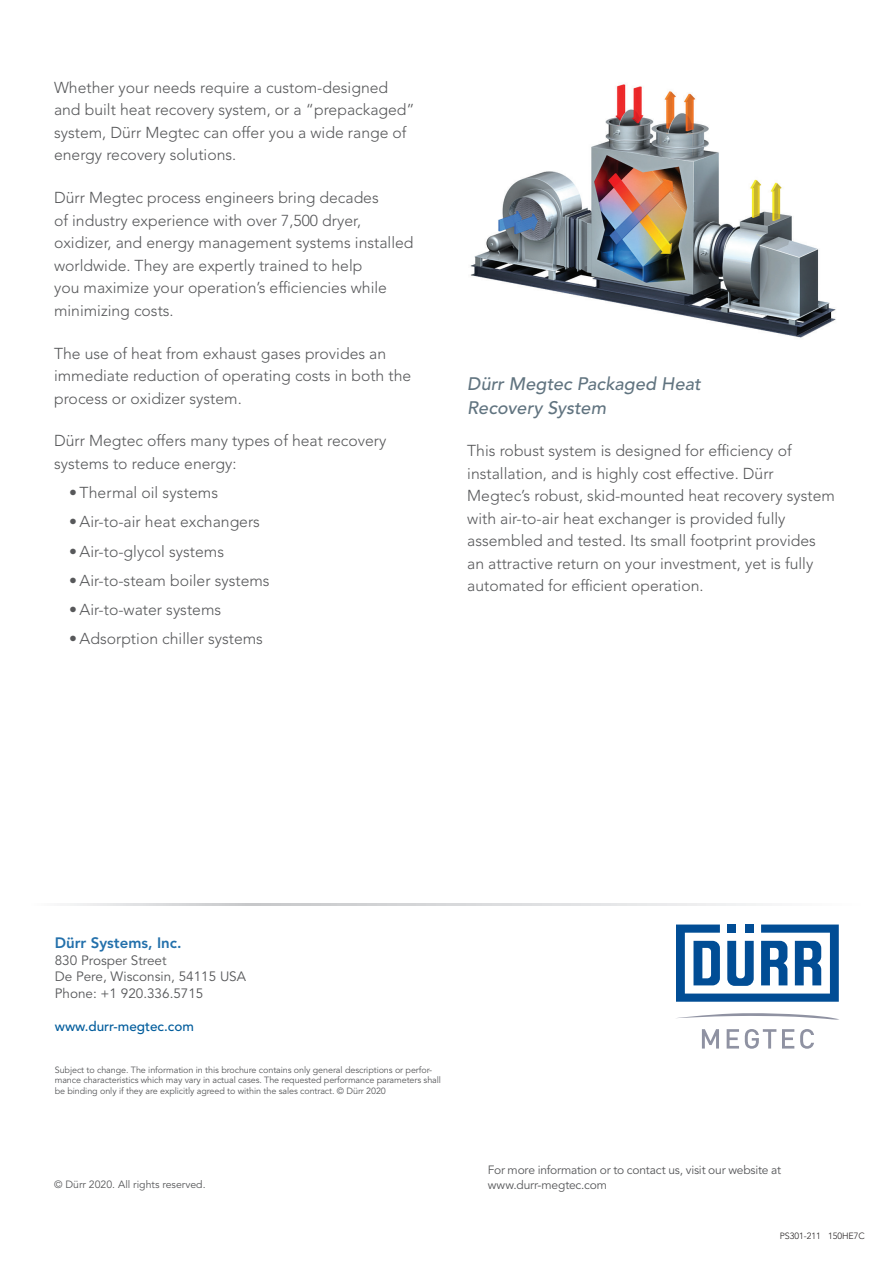
<style>
.page{position:relative;width:894px;height:1264px;background:#fff}
.page>*{position:absolute;margin:0;border:0;box-sizing:border-box;transform-origin:0 0}
.t1{font:italic 500 18px/24px "Avenir LT Std";letter-spacing:.005em;color:#617480}
.t2{font:300 15.75px/22.5px "Avenir LT Std";color:#57585a}
.t3{font:800 15px "Avenir LT Std";color:#2370ab}
.t4{font:13.5px/16.5px "Avenir LT Std";color:#57585a}
.t5{font:500 13.5px "Avenir LT Std";color:#005c9c}
.t6{font:12px "Avenir LT Std";letter-spacing:-.015em;color:#57585a}
.t7{font:10.5px "Avenir LT Std";color:#57585a}
.t8{font:9px/10.5px "Avenir LT Std";letter-spacing:-.01em;color:#57585a}
.t9{font:300 9px "Avenir LT Std";color:#231f20}
</style>
<div class="page">
<img style="left:470px;top:84px;width:366px;height:254px">
<svg style="left:67px;top:904px;width:696px;height:1px"></svg>
<svg style="left:676px;top:924px;width:162px;height:77px"></svg>
<svg style="left:676px;top:1013px;width:163px;height:7px"></svg>
<svg style="left:701px;top:1029px;width:17px;height:19px"></svg>
<svg style="left:726px;top:1029px;width:12px;height:19px"></svg>
<svg style="left:744px;top:1029px;width:69px;height:19px"></svg>
<p class="t2" style="left:54px;top:76px;width:362px">Whether your needs require a custom-designed and built heat recovery system, or a “prepackaged” system, Dürr Megtec can offer you a wide range of energy recovery solutions.</p>
<p class="t2" style="left:54px;top:187px;width:361px">Dürr Megtec process engineers bring decades<br>of industry experience with over 7,500 dryer, oxidizer, and energy management systems installed worldwide. They are expertly trained to help<br>you maximize your operation’s efficiencies while minimizing costs.</p>
<p class="t2" style="left:54px;top:342px;width:358px">The use of heat from exhaust gases provides an immediate reduction of operating costs in both the process or oxidizer system.</p>
<p class="t2" style="left:54px;top:430px;width:334px">Dürr Megtec offers many types of heat recovery systems to reduce energy:</p>
<p class="t2" style="left:69px;top:481px;width:151px">• Thermal oil systems</p>
<p class="t2" style="left:69px;top:511px;width:192px">• Air-to-air heat exchangers</p>
<p class="t2" style="left:69px;top:540px;width:156px">• Air-to-glycol systems</p>
<p class="t2" style="left:69px;top:569px;width:202px">• Air-to-steam boiler systems</p>
<p class="t2" style="left:69px;top:598px;width:153px">• Air-to-water systems</p>
<p class="t2" style="left:69px;top:628px;width:195px">• Adsorption chiller systems</p>
<p class="t1" style="left:467px;top:372px;width:235px">Dürr Megtec Packaged Heat<br>Recovery System</p>
<p class="t2" style="left:467px;top:440px;width:369px">This robust system is designed for efficiency of installation, and is highly cost effective. Dürr Megtec’s robust, skid-mounted heat recovery system with air-to-air heat exchanger is provided fully assembled and tested. Its small footprint provides an attractive return on your investment, yet is fully automated for efficient operation.</p>
<p class="t3" style="left:55px;top:934px;width:128px">Dürr Systems, Inc.</p>
<p class="t4" style="left:55px;top:952px;width:193px">830 Prosper Street<br>De Pere, Wisconsin, 54115 USA<br>Phone: +1 920.336.5715</p>
<p class="t5" style="left:55px;top:1018px;width:141px">www.durr-megtec.com</p>
<p class="t8" style="left:55px;top:1064px;width:387px">Subject to change. The information in this brochure contains only general descriptions or perfor&shy;mance characteristics which may vary in actual cases. The requested performance parameters shall be binding only if they are explicitly agreed to within the sales contract. © Dürr 2020</p>
<p class="t6" style="left:487px;top:1162px;width:295px">For more information or to contact us, visit our website at</p>
<p class="t7" style="left:54px;top:1178px;width:153px">© Dürr 2020. All rights reserved.</p>
<p class="t6" style="left:487px;top:1177px;width:121px">www.durr-megtec.com</p>
<p class="t9" style="left:779px;top:1230px;width:87px">PS301-211 150HE7C</p>
</div>
